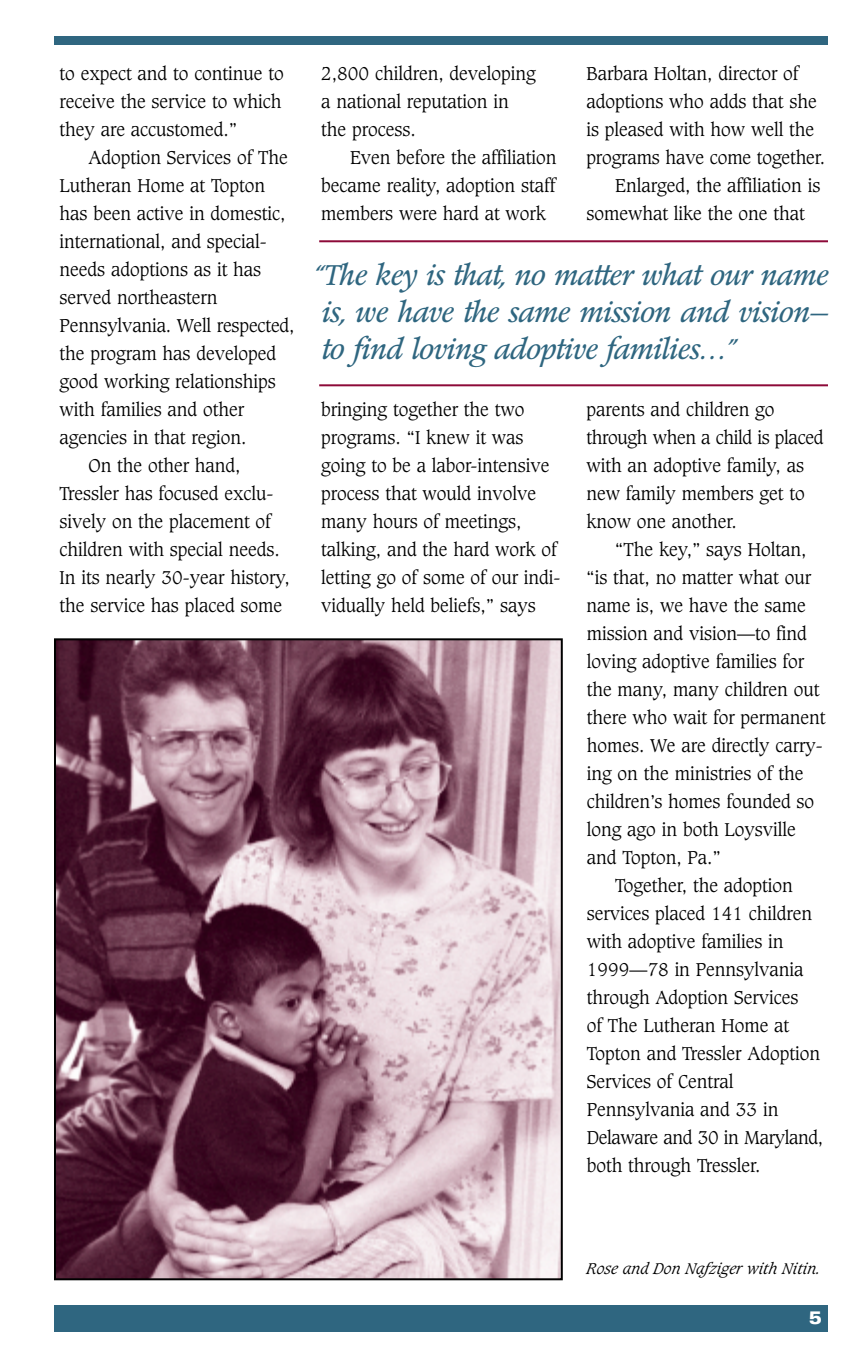
<style>
.page{position:relative;width:864px;height:1368px;background:#fff}
.page>*{position:absolute;margin:0;border:0;box-sizing:border-box;transform-origin:0 0}
.t1{font:italic 28px/37px "Poppl Pontifex BE";letter-spacing:-.025em;color:#2f6680;text-align:justify}
.t2{font:300 18px/28px "Caxton";color:#000}
.t3{font:300 18px "Caxton";letter-spacing:-.02em;color:#000}
.t4{font:900 expanded 18px "Univers";color:#fff}
.t5{font:italic 300 15px "Caxton";color:#000}
</style>
<div class="page">
<div style="left:54px;top:1305px;width:774px;height:27px;background:#2f6680"></div>
<hr style="left:319px;top:240px;width:509px;height:2px;background:#8d0a39">
<hr style="left:319px;top:384px;width:509px;height:2px;background:#8d0a39">
<div style="left:54px;top:36px;width:774px;height:9px;background:#2f6680"></div>
<img style="left:57px;top:641px;width:503px;height:636px">
<div style="left:54px;top:638px;width:509px;height:642px;border:2px solid #000"></div>
<p class="t2" style="left:60px;top:61px;width:226px">to expect and to continue to receive the service to which they are accustomed.”</p>
<p class="t2" style="left:88px;top:145px;width:201px">Adoption Services of The</p>
<p class="t2" style="left:60px;top:173px;width:207px">Lutheran Home at Topton</p>
<p class="t2" style="left:60px;top:201px;width:228px">has been active in domestic,</p>
<p class="t2" style="left:60px;top:229px;width:209px">international, and special-</p>
<p class="t2" style="left:60px;top:257px;width:203px">needs adoptions as it has</p>
<p class="t2" style="left:60px;top:285px;width:159px">served northeastern</p>
<p class="t2" style="left:60px;top:313px;width:236px">Pennsylvania. Well respected,</p>
<p class="t2" style="left:60px;top:341px;width:218px">the program has developed</p>
<p class="t2" style="left:60px;top:369px;width:218px">good working relationships</p>
<p class="t2" style="left:60px;top:397px;width:186px">with families and other</p>
<p class="t2" style="left:60px;top:425px;width:188px">agencies in that region.</p>
<p class="t2" style="left:88px;top:453px;width:154px">On the other hand,</p>
<p class="t2" style="left:60px;top:481px;width:215px">Tressler has focused exclu-</p>
<p class="t2" style="left:60px;top:509px;width:213px">sively on the placement of</p>
<p class="t2" style="left:60px;top:537px;width:222px">children with special needs.</p>
<p class="t2" style="left:60px;top:565px;width:232px">In its nearly 30-year history,</p>
<p class="t2" style="left:60px;top:593px;width:224px">the service has placed some</p>
<p class="t2" style="left:321px;top:61px;width:216px">2,800 children, developing a national reputation in the process.</p>
<p class="t2" style="left:321px;top:145px;width:237px;text-align:justify;text-indent:29px">Even before the affiliation became reality, adoption staff members were hard at work</p>
<p class="t2" style="left:586px;top:61px;width:214px">Barbara Holtan, director of</p>
<p class="t2" style="left:586px;top:89px;width:232px">adoptions who adds that she</p>
<p class="t2" style="left:586px;top:117px;width:229px">is pleased with how well the</p>
<p class="t2" style="left:586px;top:145px;width:240px">programs have come together.</p>
<p class="t2" style="left:615px;top:173px;width:207px">Enlarged, the affiliation is</p>
<p class="t2" style="left:586px;top:201px;width:220px">somewhat like the one that</p>
<h1 class="t1" style="left:313px;top:259px;width:516px">“The key is that, no matter what our name is, we have the same mission and vision— to find loving adoptive families…”</h1>
<p class="t2" style="left:321px;top:397px;width:241px">bringing together the two programs. “I knew it was going to be a labor-intensive process that would involve many hours of meetings, talking, and the hard work of letting go of some of our indi&shy;vidually held beliefs,” says</p>
<p class="t2" style="left:586px;top:397px;width:238px">parents and children go through when a child is placed with an adoptive family, as new family members get to know one another.</p>
<p class="t2" style="left:615px;top:537px;width:193px">“The key,” says Holtan,</p>
<p class="t2" style="left:586px;top:565px;width:226px">“is that, no matter what our</p>
<p class="t2" style="left:586px;top:593px;width:221px">name is, we have the same</p>
<p class="t2" style="left:587px;top:621px;width:222px">mission and vision—to find</p>
<p class="t2" style="left:587px;top:649px;width:219px">loving adoptive families for</p>
<p class="t2" style="left:587px;top:677px;width:234px">the many, many children out</p>
<p class="t2" style="left:587px;top:705px;width:240px">there who wait for permanent</p>
<p class="t2" style="left:587px;top:733px;width:238px">homes. We are directly carry-</p>
<p class="t2" style="left:587px;top:761px;width:218px">ing on the ministries of the</p>
<p class="t2" style="left:587px;top:789px;width:229px">children’s homes founded so</p>
<p class="t2" style="left:587px;top:817px;width:211px">long ago in both Loysville</p>
<p class="t2" style="left:587px;top:845px;width:136px">and Topton, Pa.”</p>
<p class="t2" style="left:615px;top:873px;width:179px">Together, the adoption</p>
<p class="t2" style="left:587px;top:901px;width:227px">services placed 141 children</p>
<p class="t2" style="left:587px;top:929px;width:198px">with adoptive families in</p>
<p class="t2" style="left:587px;top:957px;width:218px">1999—78 in Pennsylvania</p>
<p class="t2" style="left:587px;top:985px;width:213px">through Adoption Services</p>
<p class="t2" style="left:587px;top:1013px;width:204px">of The Lutheran Home at</p>
<p class="t2" style="left:587px;top:1041px;width:235px">Topton and Tressler Adoption</p>
<p class="t2" style="left:587px;top:1069px;width:148px">Services of Central</p>
<p class="t2" style="left:587px;top:1097px;width:193px">Pennsylvania and 33 in</p>
<p class="t3" style="left:587px;top:1129px;width:238px">Delaware and 30 in Maryland,</p>
<p class="t2" style="left:587px;top:1153px;width:175px">both through Tressler.</p>
<p class="t5" style="left:586px;top:1262px;width:236px">Rose and Don Nafziger with Nitin.</p>
<p class="t4" style="left:809px;top:1311px;width:15px">5</p>
</div>
